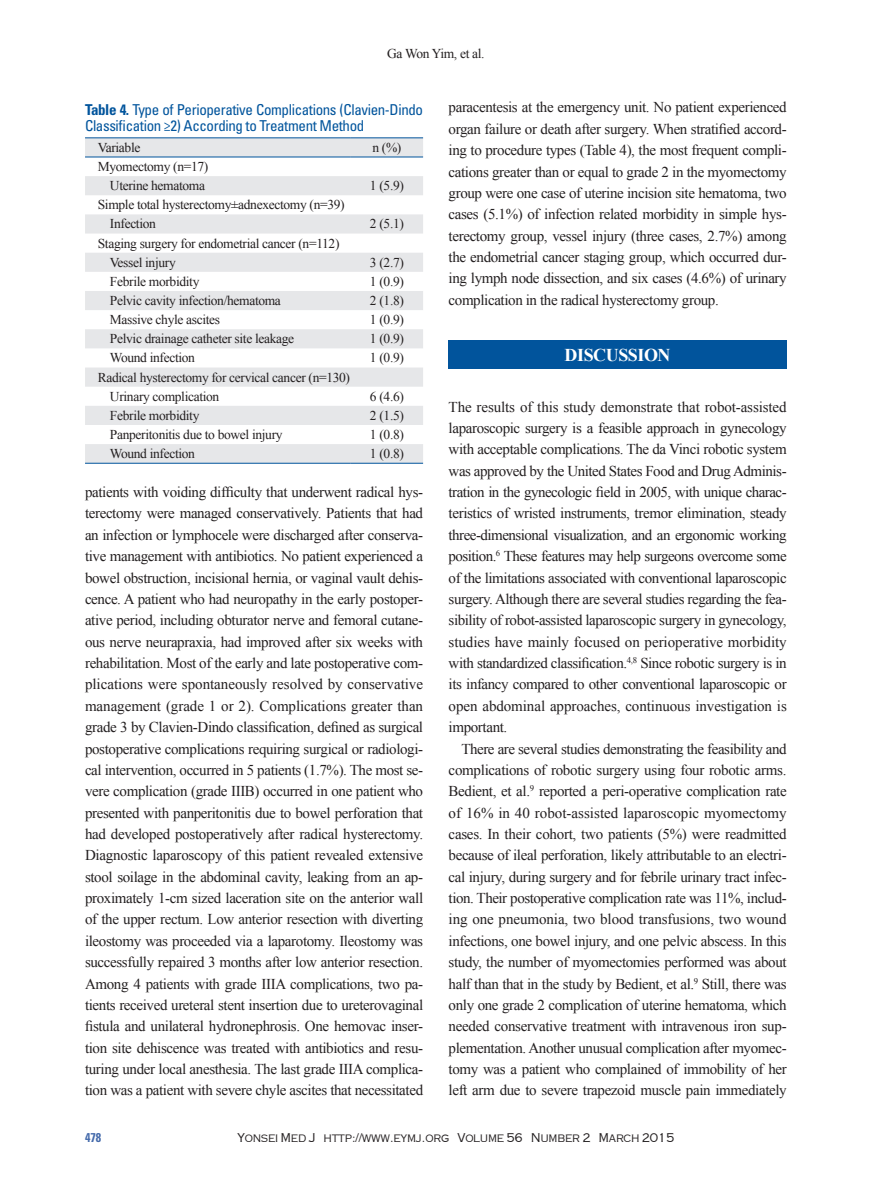
<style>
.page{position:relative;width:893px;height:1191px;background:#fff}
.page>*{position:absolute;margin:0;border:0;box-sizing:border-box;transform-origin:0 0}
.t1{font:700 18px "Times New Roman";letter-spacing:-.025em;color:#fff}
.본문_YMJ{font:15px/21.3px "Times New Roman";letter-spacing:-.025em;color:#231f20;text-align:justify}
.표제목_YMJ{font:condensed 15px/16.5px "Univers LT Std";letter-spacing:-.025em;color:#01549c}
.표본문_YMJ{font:13.5px "Times New Roman";letter-spacing:-.025em;color:#231f20}
.t2{font:700 condensed 12.75px "Univers LT Std";color:#446aab;scale:.95 1}
.t3{font:300 12px "Metalcut";letter-spacing:-.025em;color:#231f20}
.s1{font-weight:700}
</style>
<div class="page">
<div style="left:449px;top:340px;width:338px;height:29px;background:#01549c"></div>
<svg style="left:85px;top:138px;width:338px;height:325px;fill:#e6e7e9"></svg>
<hr style="left:85px;top:137px;width:266px;height:1px;background:#01549c">
<hr style="left:351px;top:137px;width:72px;height:1px;background:#01549c">
<hr style="left:85px;top:157px;width:266px;height:1px;background:#01549c">
<hr style="left:351px;top:157px;width:72px;height:1px;background:#01549c">
<hr style="left:85px;top:463px;width:266px;height:1px;background:#01549c">
<hr style="left:351px;top:463px;width:72px;height:1px;background:#01549c">
<p class="표본문_YMJ" style="left:387px;top:44px;width:99px">Ga Won Yim, et al.</p>
<p class="표제목_YMJ" style="left:85px;top:101px;width:340px"><span class="s1">Table 4.</span> Type of Perioperative Complications (Clavien-Dindo<br>Classification ≥2) According to Treatment Method</p>
<p class="표본문_YMJ" style="left:98px;top:138px;width:44px">Variable</p>
<p class="표본문_YMJ" style="left:372px;top:138px;width:31px">n (%)</p>
<p class="표본문_YMJ" style="left:98px;top:158px;width:112px">Myomectomy (n=17)</p>
<p class="표본문_YMJ" style="left:110px;top:177px;width:97px">Uterine hematoma</p>
<p class="표본문_YMJ" style="left:370px;top:177px;width:35px">1 (5.9)</p>
<p class="표본문_YMJ" style="left:98px;top:196px;width:248px">Simple total hysterectomy±adnexectomy (n=39)</p>
<p class="표본문_YMJ" style="left:110px;top:215px;width:48px">Infection</p>
<p class="표본문_YMJ" style="left:370px;top:215px;width:35px">2 (5.1)</p>
<p class="표본문_YMJ" style="left:98px;top:234px;width:243px">Staging surgery for endometrial cancer (n=112)</p>
<p class="표본문_YMJ" style="left:110px;top:253px;width:68px">Vessel injury</p>
<p class="표본문_YMJ" style="left:370px;top:253px;width:35px">3 (2.7)</p>
<p class="표본문_YMJ" style="left:110px;top:272px;width:91px">Febrile morbidity</p>
<p class="표본문_YMJ" style="left:370px;top:272px;width:35px">1 (0.9)</p>
<p class="표본문_YMJ" style="left:110px;top:291px;width:173px">Pelvic cavity infection/hematoma</p>
<p class="표본문_YMJ" style="left:370px;top:291px;width:35px">2 (1.8)</p>
<p class="표본문_YMJ" style="left:110px;top:310px;width:112px">Massive chyle ascites</p>
<p class="표본문_YMJ" style="left:370px;top:310px;width:35px">1 (0.9)</p>
<p class="표본문_YMJ" style="left:110px;top:330px;width:186px">Pelvic drainage catheter site leakage</p>
<p class="표본문_YMJ" style="left:370px;top:330px;width:35px">1 (0.9)</p>
<p class="표본문_YMJ" style="left:110px;top:349px;width:87px">Wound infection</p>
<p class="표본문_YMJ" style="left:370px;top:349px;width:35px">1 (0.9)</p>
<p class="표본문_YMJ" style="left:98px;top:368px;width:254px">Radical hysterectomy for cervical cancer (n=130)</p>
<p class="표본문_YMJ" style="left:110px;top:387px;width:111px">Urinary complication</p>
<p class="표본문_YMJ" style="left:370px;top:387px;width:35px">6 (4.6)</p>
<p class="표본문_YMJ" style="left:110px;top:406px;width:91px">Febrile morbidity</p>
<p class="표본문_YMJ" style="left:370px;top:406px;width:35px">2 (1.5)</p>
<p class="표본문_YMJ" style="left:110px;top:425px;width:174px">Panperitonitis due to bowel injury</p>
<p class="표본문_YMJ" style="left:370px;top:425px;width:35px">1 (0.8)</p>
<p class="표본문_YMJ" style="left:110px;top:444px;width:87px">Wound infection</p>
<p class="표본문_YMJ" style="left:370px;top:444px;width:35px">1 (0.8)</p>
<p class="본문_YMJ" style="left:85px;top:481px;width:340px">patients with voiding difficulty that underwent radical hys&shy;terectomy were managed conservatively. Patients that had an infection or lymphocele were discharged after conserva&shy;tive management with antibiotics. No patient experienced a bowel obstruction, incisional hernia, or vaginal vault dehis&shy;cence. A patient who had neuropathy in the early postoper&shy;ative period, including obturator nerve and femoral cutane&shy;ous nerve neurapraxia, had improved after six weeks with rehabilitation. Most of the early and late postoperative com&shy;plications were spontaneously resolved by conservative management (grade 1 or 2). Complications greater than grade 3 by Clavien-Dindo classification, defined as surgical postoperative complications requiring surgical or radiologi&shy;cal intervention, occurred in 5 patients (1.7%). The most se&shy;vere complication (grade IIIB) occurred in one patient who presented with panperitonitis due to bowel perforation that had developed postoperatively after radical hysterectomy.<br>Diagnostic laparoscopy of this patient revealed extensive stool soilage in the abdominal cavity, leaking from an ap&shy;proximately 1-cm sized laceration site on the anterior wall of the upper rectum. Low anterior resection with diverting ileostomy was proceeded via a laparotomy. Ileostomy was successfully repaired 3 months after low anterior resection.<br>Among 4 patients with grade IIIA complications, two pa&shy;tients received ureteral stent insertion due to ureterovaginal fistula and unilateral hydronephrosis. One hemovac inser&shy;tion site dehiscence was treated with antibiotics and resu&shy;turing under local anesthesia. The last grade IIIA complica&shy;tion was a patient with severe chyle ascites that necessitated</p>
<p class="본문_YMJ" style="left:449px;top:97px;width:340px">paracentesis at the emergency unit. No patient experienced organ failure or death after surgery. When stratified accord&shy;ing to procedure types (Table 4), the most frequent compli&shy;cations greater than or equal to grade 2 in the myomectomy group were one case of uterine incision site hematoma, two cases (5.1%) of infection related morbidity in simple hys&shy;terectomy group, vessel injury (three cases, 2.7%) among the endometrial cancer staging group, which occurred dur&shy;ing lymph node dissection, and six cases (4.6%) of urinary complication in the radical hysterectomy group.</p>
<p class="t1" style="left:565px;top:342px;width:107px">DISCUSSION</p>
<p class="본문_YMJ" style="left:449px;top:396px;width:340px">The results of this study demonstrate that robot-assisted laparoscopic surgery is a feasible approach in gynecology with acceptable complications. The da Vinci robotic system was approved by the United States Food and Drug Adminis&shy;tration in the gynecologic field in 2005, with unique charac&shy;teristics of wristed instruments, tremor elimination, steady three-dimensional visualization, and an ergonomic working position.<sup>6</sup> These features may help surgeons overcome some of the limitations associated with conventional laparoscopic surgery. Although there are several studies regarding the fea&shy;sibility of robot-assisted laparoscopic surgery in gynecology, studies have mainly focused on perioperative morbidity with standardized classification.<sup>4,8</sup> Since robotic surgery is in its infancy compared to other conventional laparoscopic or open abdominal approaches, continuous investigation is important.</p>
<p class="본문_YMJ" style="left:449px;top:737px;width:340px;text-indent:13px">There are several studies demonstrating the feasibility and complications of robotic surgery using four robotic arms.<br>Bedient, et al.<sup>9</sup> reported a peri-operative complication rate of 16% in 40 robot-assisted laparoscopic myomectomy cases. In their cohort, two patients (5%) were readmitted because of ileal perforation, likely attributable to an electri&shy;cal injury, during surgery and for febrile urinary tract infec&shy;tion. Their postoperative complication rate was 11%, includ&shy;ing one pneumonia, two blood transfusions, two wound infections, one bowel injury, and one pelvic abscess. In this study, the number of myomectomies performed was about half than that in the study by Bedient, et al.<sup>9</sup> Still, there was only one grade 2 complication of uterine hematoma, which needed conservative treatment with intravenous iron sup&shy;plementation. Another unusual complication after myomec&shy;tomy was a patient who complained of immobility of her left arm due to severe trapezoid muscle pain immediately</p>
<p class="t2" style="left:85px;top:1129px;width:18px">478</p>
<p class="t3" style="left:237px;top:1130px;width:439px">Yonsei Med J http://www.eymj.org Volume 56 Number 2 March 2015</p>
</div>
